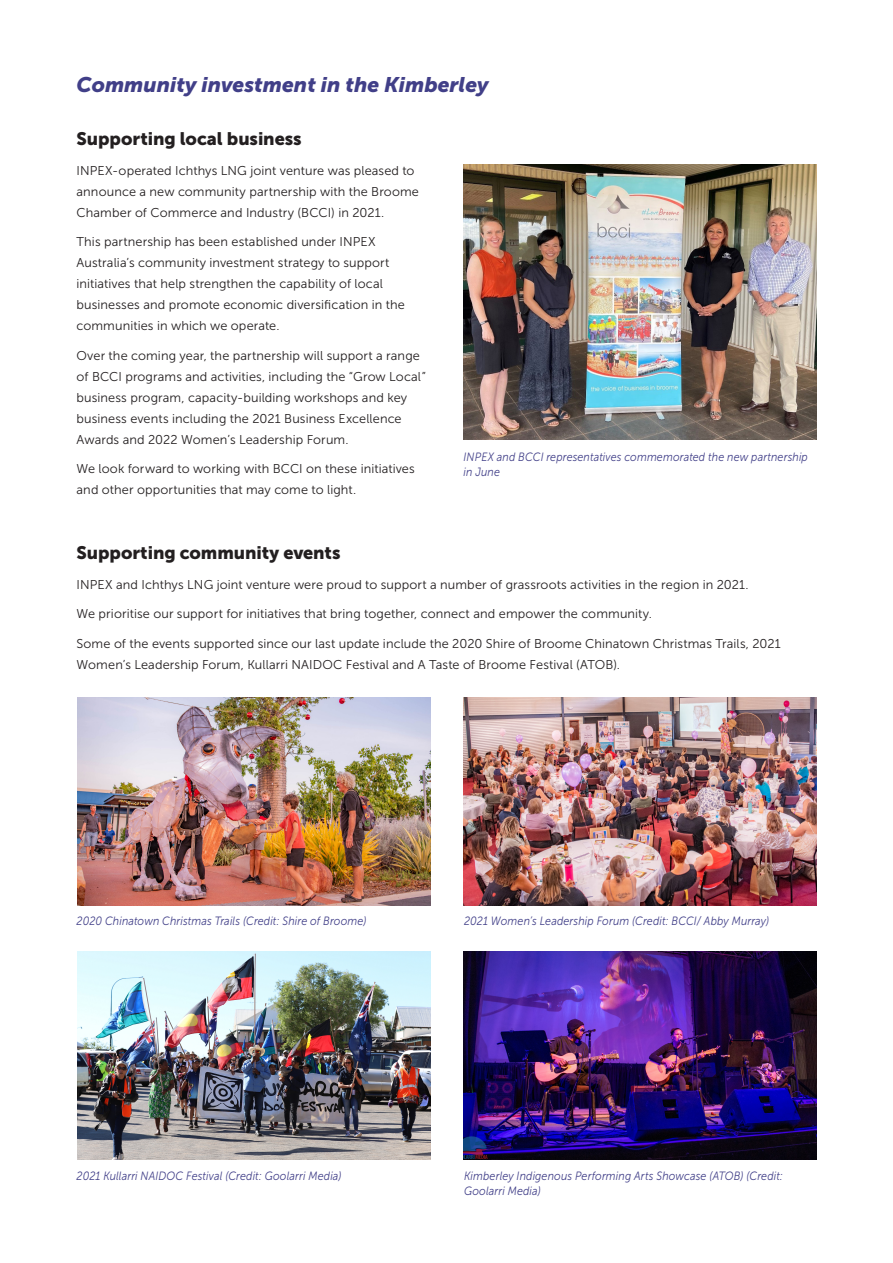
<style>
.page{position:relative;width:893px;height:1263px;background:#fff}
.page>*{position:absolute;margin:0;border:0;box-sizing:border-box;transform-origin:0 0}
.t1{font:italic 21px "Museo Sans 900";color:#413f88}
.t2{font:18px "Museo Sans 900";letter-spacing:-.005em;color:#231f20}
.t3{font:12.75px/21px "Museo Sans 300";letter-spacing:.01em;color:#231f20}
.t4{font:italic 12px/15px "Museo Sans 300";letter-spacing:.01em;color:#413f88;scale:.89 1}
</style>
<div class="page">
<img style="left:463px;top:165px;width:353px;height:275px">
<img style="left:463px;top:697px;width:353px;height:208px">
<img style="left:77px;top:697px;width:353px;height:208px">
<img style="left:463px;top:951px;width:353px;height:208px">
<img style="left:77px;top:951px;width:353px;height:208px">
<h1 class="t1" style="left:77px;top:72px;width:414px">Community investment in the Kimberley</h1>
<h2 class="t2" style="left:77px;top:129px;width:227px">Supporting local business</h2>
<p class="t3" style="left:77px;top:160px;width:344px">INPEX-operated Ichthys LNG joint venture was pleased to announce a new community partnership with the Broome<br>Chamber of Commerce and Industry (BCCI) in 2021.</p>
<p class="t3" style="left:77px;top:231px;width:330px">This partnership has been established under INPEX Australia’s community investment strategy to support initiatives that help strengthen the capability of local businesses and promote economic diversification in the communities in which we operate.</p>
<p class="t3" style="left:77px;top:345px;width:351px">Over the coming year, the partnership will support a range of BCCI programs and activities, including the “Grow Local” business program, capacity-building workshops and key business events including the 2021 Business Excellence Awards and 2022 Women’s Leadership Forum.</p>
<p class="t3" style="left:77px;top:458px;width:340px">We look forward to working with BCCI on these initiatives and other opportunities that may come to light.</p>
<p class="t4" style="left:463px;top:449px;width:388px">INPEX and BCCI representatives commemorated the new partnership in June</p>
<h2 class="t2" style="left:77px;top:543px;width:265px">Supporting community events</h2>
<p class="t3" style="left:77px;top:574px;width:674px">INPEX and Ichthys LNG joint venture were proud to support a number of grassroots activities in the region in 2021.</p>
<p class="t3" style="left:77px;top:603px;width:577px">We prioritise our support for initiatives that bring together, connect and empower the community.</p>
<p class="t3" style="left:77px;top:633px;width:706px">Some of the events supported since our last update include the 2020 Shire of Broome Chinatown Christmas Trails, 2021<br>Women’s Leadership Forum, Kullarri NAIDOC Festival and A Taste of Broome Festival (ATOB).</p>
<p class="t4" style="left:77px;top:914px;width:327px">2020 Chinatown Christmas Trails (Credit: Shire of Broome)</p>
<p class="t4" style="left:464px;top:914px;width:344px">2021 Women’s Leadership Forum (Credit: BCCI/ Abby Murray)</p>
<p class="t4" style="left:77px;top:1168px;width:299px">2021 Kullarri NAIDOC Festival (Credit: Goolarri Media)</p>
<p class="t4" style="left:464px;top:1168px;width:360px">Kimberley Indigenous Performing Arts Showcase (ATOB) (Credit:<br>Goolarri Media)</p>
</div>
